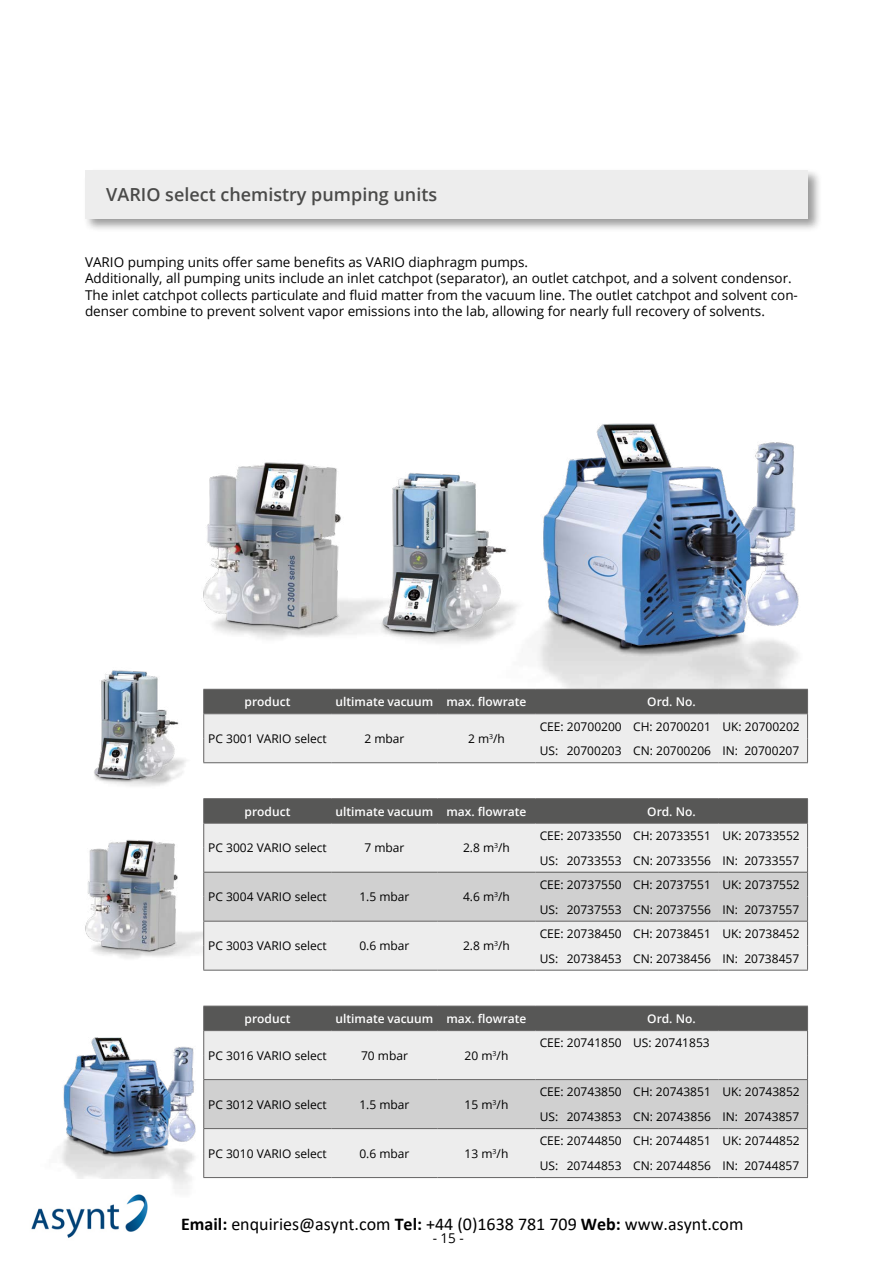
<style>
.page{position:relative;width:893px;height:1263px;background:#fff}
.page>*{position:absolute;margin:0;border:0;box-sizing:border-box;transform-origin:0 0}
.t1{font:18px "Calibri";color:#000}
.t2{font:600 18px "Open Sans";color:#4a4a49}
.t3{font:13.5px/16.5px "Open Sans";color:#000}
.t4{font:12px/24.5px "Open Sans";color:#000}
.t5{font:600 12px "Open Sans";color:#fff}
.s1{font-weight:700}
</style>
<div class="page">
<div style="left:83px;top:168px;width:739px;height:65px;background:#000;opacity:.4"></div>
<div style="left:85px;top:170px;width:723px;height:48px;background:#ededed"></div>
<img style="left:94px;top:670px;width:92px;height:116px">
<img style="left:85px;top:839px;width:118px;height:120px">
<img style="left:61px;top:1037px;width:135px;height:152px">
<hr style="left:203px;top:1177px;width:128px;height:1px;background:#646363">
<hr style="left:331px;top:1177px;width:107px;height:1px;background:#646363">
<hr style="left:438px;top:1177px;width:97px;height:1px;background:#646363">
<svg style="left:203px;top:1006px;width:605px;height:171px;background:#ccc"></svg>
<hr style="left:535px;top:1177px;width:94px;height:1px;background:#646363">
<hr style="left:629px;top:1177px;width:89px;height:1px;background:#646363">
<hr style="left:718px;top:1177px;width:90px;height:1px;background:#646363">
<img style="left:417px;top:473px;width:80px;height:170px">
<img style="left:497px;top:423px;width:312px;height:305px">
<img style="left:203px;top:462px;width:214px;height:178px">
<svg style="left:203px;top:689px;width:605px;height:74px;background:#b8b8b7"></svg>
<hr style="left:203px;top:798px;width:128px;height:1px;background:#646363">
<hr style="left:331px;top:798px;width:107px;height:1px;background:#646363">
<hr style="left:438px;top:798px;width:97px;height:1px;background:#646363">
<hr style="left:535px;top:798px;width:94px;height:1px;background:#646363">
<hr style="left:629px;top:798px;width:89px;height:1px;background:#646363">
<hr style="left:718px;top:798px;width:90px;height:1px;background:#646363">
<hr style="left:203px;top:970px;width:128px;height:1px;background:#646363">
<hr style="left:331px;top:970px;width:107px;height:1px;background:#646363">
<hr style="left:438px;top:970px;width:97px;height:1px;background:#646363">
<svg style="left:203px;top:799px;width:605px;height:171px;background:#cdcdcd"></svg>
<hr style="left:535px;top:970px;width:94px;height:1px;background:#646363">
<hr style="left:629px;top:970px;width:89px;height:1px;background:#646363">
<hr style="left:718px;top:970px;width:90px;height:1px;background:#646363">
<hr style="left:204px;top:872px;width:127px;height:1px;background:#575756">
<hr style="left:331px;top:872px;width:107px;height:1px;background:#575756">
<hr style="left:438px;top:872px;width:97px;height:1px;background:#575756">
<hr style="left:535px;top:872px;width:94px;height:1px;background:#575756">
<hr style="left:629px;top:872px;width:89px;height:1px;background:#575756">
<hr style="left:718px;top:872px;width:89px;height:1px;background:#575756">
<hr style="left:203px;top:921px;width:128px;height:1px;background:#646363">
<hr style="left:331px;top:921px;width:107px;height:1px;background:#646363">
<hr style="left:438px;top:921px;width:97px;height:1px;background:#646363">
<hr style="left:535px;top:921px;width:94px;height:1px;background:#646363">
<hr style="left:629px;top:921px;width:89px;height:1px;background:#646363">
<hr style="left:718px;top:921px;width:90px;height:1px;background:#646363">
<img style="left:31px;top:1179px;width:134px;height:59px">
<h1 class="t2" style="left:106px;top:182px;width:332px">VARIO select chemistry pumping units</h1>
<p class="t3" style="left:85px;top:253px;width:714px">VARIO pumping units offer same benefits as VARIO diaphragm pumps.<br>Additionally, all pumping units include an inlet catchpot (separator), an outlet catchpot, and a solvent condensor.<br>The inlet catchpot collects particulate and fluid matter from the vacuum line. The outlet catchpot and solvent con&shy;denser combine to prevent solvent vapor emissions into the lab, allowing for nearly full recovery of solvents.</p>
<p class="t5" style="left:245px;top:693px;width:47px">product</p>
<p class="t5" style="left:336px;top:693px;width:192px">ultimate vacuum max. flowrate</p>
<p class="t5" style="left:647px;top:693px;width:50px">Ord. No.</p>
<p class="t4" style="left:208px;top:726px;width:120px">PC 3001 VARIO select</p>
<p class="t4" style="left:364px;top:726px;width:42px">2 mbar</p>
<p class="t4" style="left:468px;top:726px;width:38px">2 m<sup>3</sup>/h</p>
<p class="t4" style="left:540px;top:714px;width:262px">CEE: 20700200 CH: 20700201 UK: 20700202<br>US: 20700203 CN: 20700206 IN: 20700207</p>
<p class="t5" style="left:245px;top:803px;width:47px">product</p>
<p class="t5" style="left:336px;top:803px;width:192px">ultimate vacuum max. flowrate</p>
<p class="t5" style="left:647px;top:803px;width:50px">Ord. No.</p>
<p class="t4" style="left:208px;top:835px;width:120px">PC 3002 VARIO select</p>
<p class="t4" style="left:364px;top:835px;width:42px">7 mbar</p>
<p class="t4" style="left:463px;top:835px;width:48px">2.8 m<sup>3</sup>/h</p>
<p class="t4" style="left:540px;top:823px;width:262px">CEE: 20733550 CH: 20733551 UK: 20733552<br>US: 20733553 CN: 20733556 IN: 20733557</p>
<p class="t4" style="left:208px;top:884px;width:120px">PC 3004 VARIO select</p>
<p class="t4" style="left:359px;top:884px;width:52px">1.5 mbar</p>
<p class="t4" style="left:463px;top:884px;width:48px">4.6 m<sup>3</sup>/h</p>
<p class="t4" style="left:540px;top:872px;width:262px">CEE: 20737550 CH: 20737551 UK: 20737552<br>US: 20737553 CN: 20737556 IN: 20737557</p>
<p class="t4" style="left:208px;top:933px;width:120px">PC 3003 VARIO select</p>
<p class="t4" style="left:359px;top:933px;width:52px">0.6 mbar</p>
<p class="t4" style="left:463px;top:933px;width:48px">2.8 m<sup>3</sup>/h</p>
<p class="t4" style="left:540px;top:921px;width:262px">CEE: 20738450 CH: 20738451 UK: 20738452<br>US: 20738453 CN: 20738456 IN: 20738457</p>
<p class="t5" style="left:245px;top:1010px;width:47px">product</p>
<p class="t5" style="left:336px;top:1010px;width:192px">ultimate vacuum max. flowrate</p>
<p class="t5" style="left:647px;top:1010px;width:50px">Ord. No.</p>
<p class="t4" style="left:208px;top:1043px;width:120px">PC 3016 VARIO select</p>
<p class="t4" style="left:361px;top:1043px;width:48px">70 mbar</p>
<p class="t4" style="left:465px;top:1043px;width:45px">20 m<sup>3</sup>/h</p>
<p class="t4" style="left:540px;top:1030px;width:172px">CEE: 20741850 US: 20741853</p>
<p class="t4" style="left:208px;top:1092px;width:120px">PC 3012 VARIO select</p>
<p class="t4" style="left:359px;top:1092px;width:52px">1.5 mbar</p>
<p class="t4" style="left:465px;top:1092px;width:45px">15 m<sup>3</sup>/h</p>
<p class="t4" style="left:540px;top:1079px;width:262px">CEE: 20743850 CH: 20743851 UK: 20743852<br>US: 20743853 CN: 20743856 IN: 20743857</p>
<p class="t4" style="left:208px;top:1141px;width:120px">PC 3010 VARIO select</p>
<p class="t4" style="left:359px;top:1141px;width:52px">0.6 mbar</p>
<p class="t4" style="left:465px;top:1141px;width:45px">13 m<sup>3</sup>/h</p>
<p class="t4" style="left:540px;top:1128px;width:262px">CEE: 20744850 CH: 20744851 UK: 20744852<br>US: 20744853 CN: 20744856 IN: 20744857</p>
<h1 class="t1" style="left:181px;top:1211px;width:564px"><span class="s1">Email:</span> enquiries@asynt.com <span class="s1">Tel:</span> +44 (0)1638 781 709 <span class="s1">Web:</span> www.asynt.com</h1>
<p class="t3" style="left:433px;top:1230px;width:33px">- 15 -</p>
</div>
